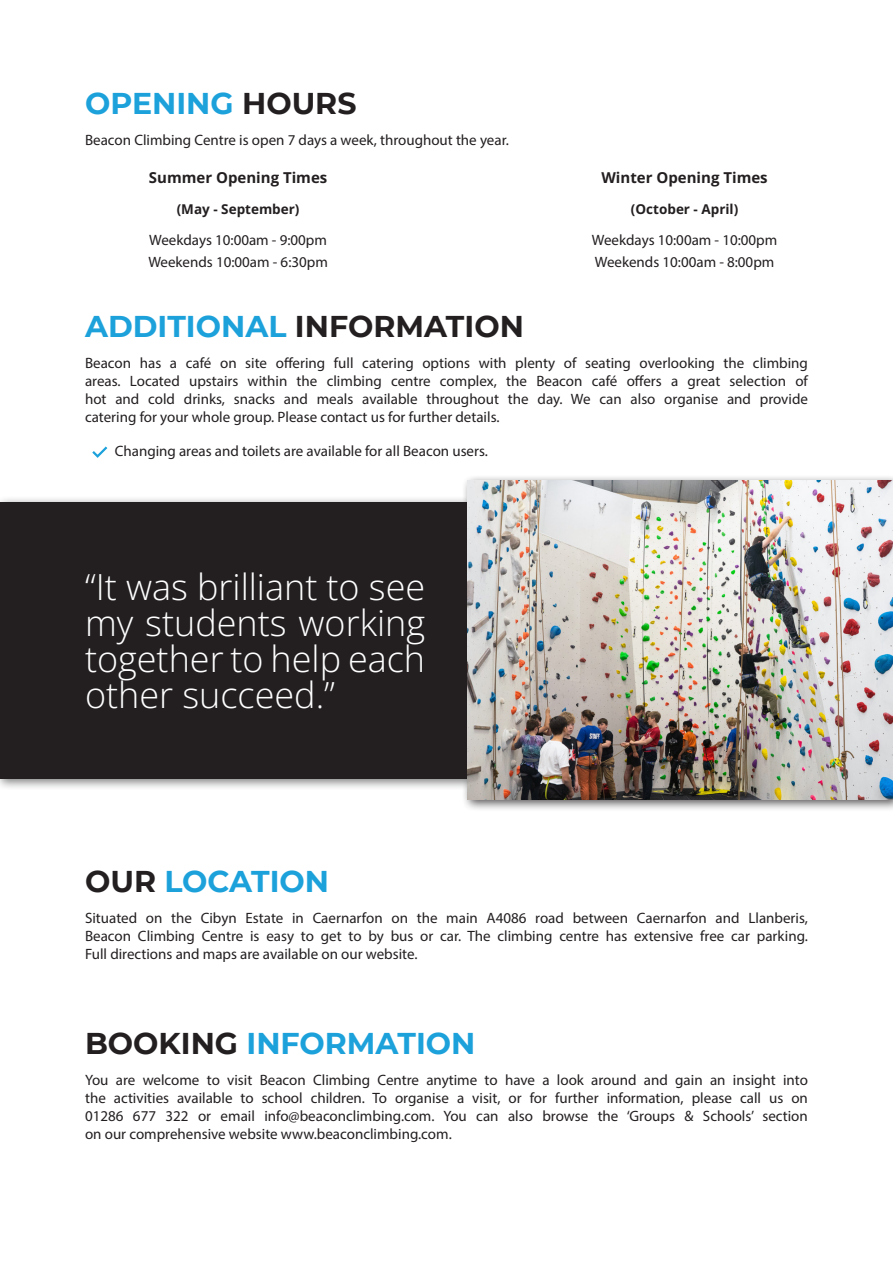
<style>
.page{position:relative;width:893px;height:1263px;background:#fff}
.page>*{position:absolute;margin:0;border:0;box-sizing:border-box;transform-origin:0 0}
.t1{font:300 36px/36px "Open Sans";color:#fff;text-align:justify}
.t2{font:700 30px "Montserrat";color:#1ca1db}
.t3{font:700 30px "Montserrat";color:#231f20}
.t4{font:15px/18px "Myriad Pro";color:#231f20;text-align:justify}
.t5{font:700 15px "Open Sans";color:#231f20}
.t6{font:700 13.5px "Open Sans";color:#231f20}
.s1{color:#231f20}
.s2{color:#1ca1db}
</style>
<div class="page">
<div style="left:0;top:496px;width:480px;height:294px;background:#57585a;opacity:.75"></div>
<div style="left:0;top:502px;width:468px;height:276px;background:#231f20"></div>
<div style="left:462px;top:475px;width:431px;height:336px;background:#231f20;opacity:.75"></div>
<img style="left:468px;top:480px;width:425px;height:319px">
<svg style="left:92px;top:446px;width:16px;height:12px"></svg>
<p class="t2" style="left:85px;top:82px;width:273px">OPENING <span class="s1">HOURS</span></p>
<p class="t4" style="left:85px;top:131px;width:425px">Beacon Climbing Centre is open 7 days a week, throughout the year.</p>
<p class="t5" style="left:149px;top:167px;width:180px">Summer Opening Times</p>
<p class="t6" style="left:177px;top:200px;width:124px">(May - September)</p>
<p class="t4" style="left:149px;top:230px;width:179px">Weekdays 10:00am - 9:00pm</p>
<p class="t4" style="left:148px;top:253px;width:181px">Weekends 10:00am - 6:30pm</p>
<p class="t5" style="left:601px;top:167px;width:168px">Winter Opening Times</p>
<p class="t6" style="left:631px;top:200px;width:109px">(October - April)</p>
<p class="t4" style="left:592px;top:230px;width:187px">Weekdays 10:00am - 10:00pm</p>
<p class="t4" style="left:595px;top:253px;width:181px">Weekends 10:00am - 8:00pm</p>
<p class="t3" style="left:85px;top:305px;width:440px"><span class="s2">ADDITIONAL</span> INFORMATION</p>
<p class="t4" style="left:85px;top:353px;width:724px">Beacon has a café on site offering full catering options with plenty of seating overlooking the climbing areas. Located upstairs within the climbing centre complex, the Beacon café offers a great selection of hot and cold drinks, snacks and meals available throughout the day. We can also organise and provide catering for your whole group. Please contact us for further details.</p>
<p class="t4" style="left:115px;top:442px;width:375px">Changing areas and toilets are available for all Beacon users.</p>
<p class="t1" style="left:85px;top:568px;width:342px">“It was brilliant to see my students working together to help each other succeed.”</p>
<p class="t2" style="left:85px;top:860px;width:246px"><span class="s1">OUR</span> LOCATION</p>
<p class="t4" style="left:85px;top:909px;width:724px">Situated on the Cibyn Estate in Caernarfon on the main A4086 road between Caernarfon and Llanberis, Beacon Climbing Centre is easy to get to by bus or car. The climbing centre has extensive free car parking.<br>Full directions and maps are available on our website.</p>
<p class="t2" style="left:85px;top:1021px;width:392px"><span class="s1">BOOKING</span> INFORMATION</p>
<p class="t4" style="left:85px;top:1070px;width:724px">You are welcome to visit Beacon Climbing Centre anytime to have a look around and gain an insight into the activities available to school children. To organise a visit, or for further information, please call us on 01286 677 322 or email info@beaconclimbing.com. You can also browse the ‘Groups &amp; Schools’ section on our comprehensive website www.beaconclimbing.com.</p>
</div>
